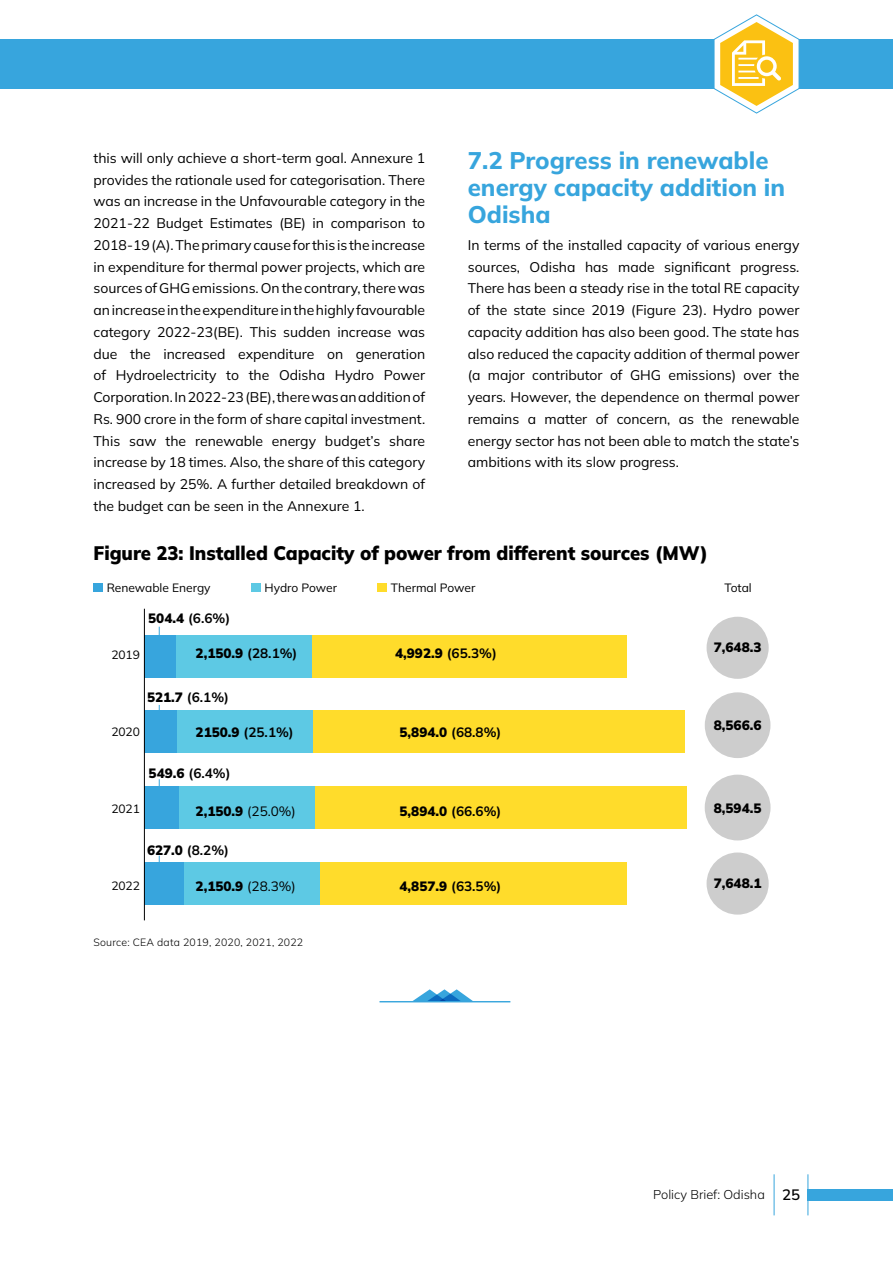
<style>
.page{position:relative;width:893px;height:1263px;background:#fff}
.page>*{position:absolute;margin:0;border:0;box-sizing:border-box;transform-origin:0 0}
.subhead_main{font:800 24px/27px "Mulish";color:#37a5dd}
.niti_GRAPH_HEAD{font:900 19.5px "Mulish";color:#000;scale:.95 1}
.body_text_SEO{font:13.95px/21.8px "Mulish";color:#000;text-align:justify}
.t1{font:900 13.5px "Mulish";color:#000}
.t2{font:700 13.5px "Mulish";color:#000}
.t3{font:300 12.75px "Mulish";color:#000}
.t4{font:12px "Mulish";letter-spacing:-.005em;color:#000}
.t5{font:300 10.5px "Mulish";letter-spacing:.02em;color:#000}
.s1{font-weight:900}
.s2{font-weight:700}
.s3{font-weight:400}
.s4{font-weight:600;font-size:15px}
</style>
<div class="page">
<div style="left:808px;top:1189px;width:85px;height:11px;background:#37a5dd"></div>
<div style="left:0;top:39px;width:893px;height:50px;background:#37a5dd"></div>
<hr style="left:807px;top:1174px;width:1px;height:41px;background:#37a5dd">
<hr style="left:774px;top:1174px;width:1px;height:41px;background:#37a5dd">
<svg style="left:714px;top:14px;width:85px;height:100px"></svg>
<hr style="left:379px;top:1001px;width:131px;height:1px;background:#37a5dd">
<svg style="left:413px;top:989px;width:60px;height:12px"></svg>
<div style="left:94px;top:583px;width:9px;height:9px;background:#37a5dd"></div>
<div style="left:251px;top:583px;width:9px;height:9px;background:#5dc9e4"></div>
<div style="left:378px;top:583px;width:9px;height:9px;background:#ffdc2b"></div>
<div style="left:707px;top:617px;width:62px;height:62px;background:#cdcdcd;border-radius:31px"></div>
<div style="left:705px;top:692px;width:65px;height:66px;background:#cdcdcd;border-radius:33px"></div>
<div style="left:705px;top:775px;width:65px;height:65px;background:#cdcdcd;border-radius:33px"></div>
<div style="left:707px;top:852px;width:62px;height:63px;background:#cdcdcd;border-radius:31px"></div>
<div style="left:145px;top:635px;width:32px;height:42px;background:#37a5dd"></div>
<div style="left:177px;top:635px;width:135px;height:42px;background:#5dc9e4"></div>
<div style="left:312px;top:635px;width:315px;height:42px;background:#ffdc2b"></div>
<div style="left:145px;top:710px;width:33px;height:43px;background:#37a5dd"></div>
<div style="left:178px;top:710px;width:135px;height:43px;background:#5dc9e4"></div>
<div style="left:313px;top:710px;width:372px;height:43px;background:#ffdc2b"></div>
<div style="left:145px;top:786px;width:34px;height:43px;background:#37a5dd"></div>
<div style="left:179px;top:786px;width:136px;height:43px;background:#5dc9e4"></div>
<div style="left:315px;top:786px;width:371px;height:43px;background:#ffdc2b"></div>
<div style="left:145px;top:862px;width:39px;height:43px;background:#37a5dd"></div>
<div style="left:184px;top:862px;width:137px;height:43px;background:#5dc9e4"></div>
<div style="left:321px;top:862px;width:306px;height:43px;background:#ffdc2b"></div>
<hr style="left:144px;top:609px;width:1px;height:311px;background:#000">
<p class="body_text_SEO" style="left:94px;top:147px;width:333px">this will only achieve a short-term goal. Annexure 1 provides the rationale used for categorisation. There was an increase in the Unfavourable category in the 2021-22 Budget Estimates (BE) in comparison to 2018-19 (A). The primary cause for this is the increase in expenditure for thermal power projects, which are sources of GHG emissions. On the contrary, there was an increase in the expenditure in the highly favourable category 2022-23(BE). This sudden increase was due the increased expenditure on generation of Hydroelectricity to the Odisha Hydro Power Corporation. In 2022-23 (BE), there was an addition of Rs. 900 crore in the form of share capital investment.<br>This saw the renewable energy budget’s share increase by 18 times. Also, the share of this category increased by 25%. A further detailed breakdown of the budget can be seen in the Annexure 1.</p>
<p class="subhead_main" style="left:468px;top:146px;width:319px">7.2 Progress in renewable energy capacity addition in<br>Odisha</p>
<p class="body_text_SEO" style="left:468px;top:234px;width:333px">In terms of the installed capacity of various energy sources, Odisha has made significant progress.<br>There has been a steady rise in the total RE capacity of the state since 2019 (Figure 23). Hydro power capacity addition has also been good. The state has also reduced the capacity addition of thermal power (a major contributor of GHG emissions) over the years. However, the dependence on thermal power remains a matter of concern, as the renewable energy sector has not been able to match the state’s ambitions with its slow progress.</p>
<p class="niti_GRAPH_HEAD" style="left:94px;top:539px;width:648px">Figure 23: Installed Capacity of power from different sources (MW)</p>
<p class="t4" style="left:107px;top:579px;width:105px">Renewable Energy</p>
<p class="t4" style="left:265px;top:579px;width:74px">Hydro Power</p>
<p class="t4" style="left:391px;top:579px;width:86px">Thermal Power</p>
<p class="t4" style="left:724px;top:579px;width:29px">Total</p>
<p class="t4" style="left:111px;top:647px;width:30px">2019</p>
<p class="t2" style="left:148px;top:609px;width:83px"><span class="s1">504.4</span> (6.6%)</p>
<p class="t1" style="left:196px;top:644px;width:103px">2,150.9 <span class="s2">(28.1%)</span></p>
<p class="t2" style="left:147px;top:688px;width:83px"><span class="s1">521.7</span> (6.1%)</p>
<p class="t4" style="left:111px;top:724px;width:30px">2020</p>
<p class="t2" style="left:196px;top:723px;width:100px"><span class="s1">2150.9</span> (25.1%)</p>
<p class="t4" style="left:111px;top:800px;width:30px">2021</p>
<p class="t2" style="left:149px;top:764px;width:83px"><span class="s1">549.6</span> (6.4%)</p>
<p class="t1" style="left:196px;top:801px;width:102px">2,150.9 <span class="s3">(25.0%)</span></p>
<p class="t2" style="left:147px;top:841px;width:83px"><span class="s1">627.0</span> (8.2%)</p>
<p class="t4" style="left:111px;top:877px;width:30px">2022</p>
<p class="t1" style="left:196px;top:877px;width:102px">2,150.9 <span class="s3">(28.3%)</span></p>
<p class="t5" style="left:94px;top:935px;width:211px">Source: CEA data 2019, 2020, 2021, 2022</p>
<p class="t1" style="left:395px;top:644px;width:103px">4,992.9 <span class="s2">(65.3%)</span></p>
<p class="t1" style="left:400px;top:723px;width:103px">5,894.0 <span class="s2">(68.8%)</span></p>
<p class="t1" style="left:400px;top:801px;width:103px">5,894.0 <span class="s2">(66.6%)</span></p>
<p class="t1" style="left:400px;top:877px;width:103px">4,857.9 <span class="s2">(63.5%)</span></p>
<p class="t1" style="left:714px;top:638px;width:49px">7,648.3</p>
<p class="t1" style="left:714px;top:716px;width:49px">8,566.6</p>
<p class="t1" style="left:714px;top:799px;width:49px">8,594.5</p>
<p class="t1" style="left:714px;top:874px;width:49px">7,648.1</p>
<p class="t3" style="left:653px;top:1185px;width:148px">Policy Brief: Odisha <span class="s4">25</span></p>
</div>
